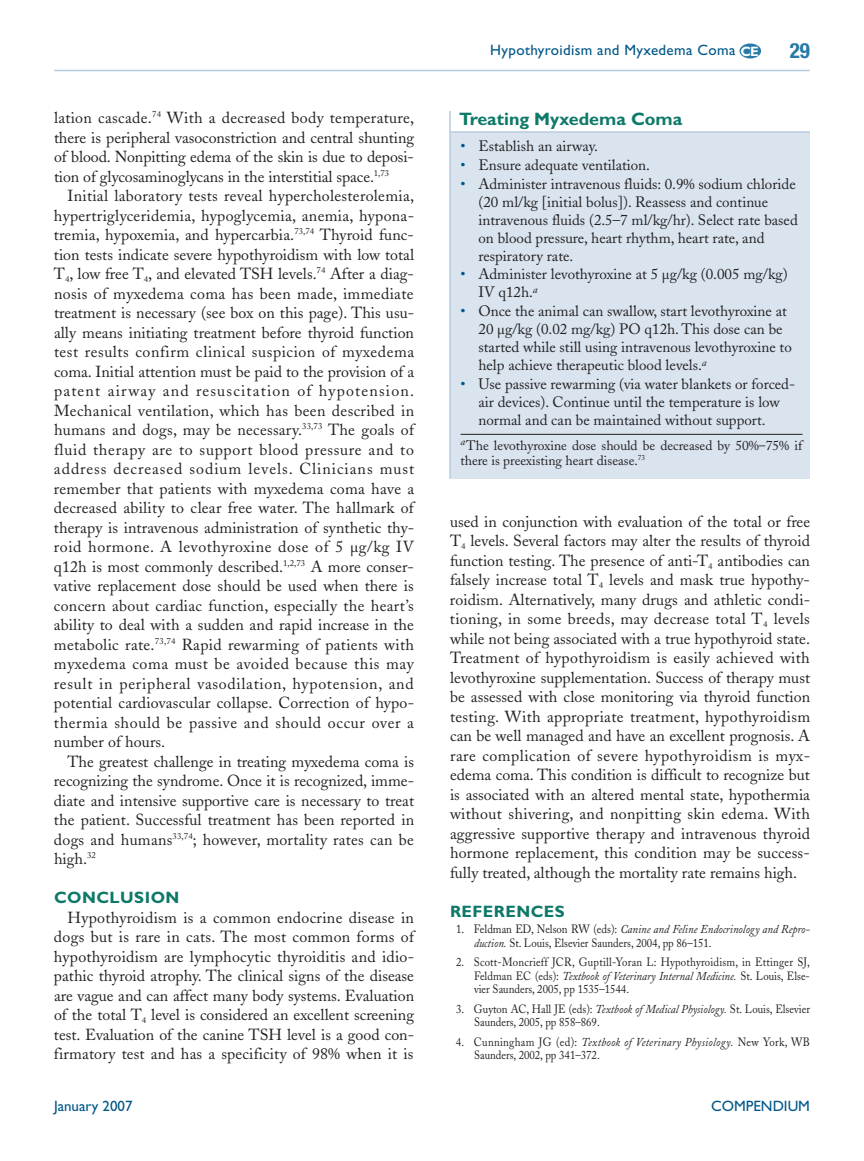
<style>
.page{position:relative;width:864px;height:1161px;background:#fff}
.page>*{position:absolute;margin:0;border:0;box-sizing:border-box;transform-origin:0 0}
.t1{font:700 condensed 21px "Helvetica Neue";color:#277aa7}
.t2{font:700 18px "Gill Sans";color:#0e7968}
.t3{font:700 16.5px "Gill Sans";letter-spacing:.03em;color:#0e7968}
.t4{font:15.9px/19.5px "Adobe Caslon";letter-spacing:.005em;color:#231f20;text-align:justify}
.t5{font:15px/18px "Adobe Caslon";color:#231f20}
.t6{font:15px "Gill Sans";letter-spacing:.025em;color:#005789}
.t7{font:15px "Gill Sans";color:#005789}
.t8{font:13.5px/15px "Adobe Caslon";color:#231f20}
.t9{font:12px/13.5px "Adobe Caslon";color:#231f20;scale:.9 1}
.s1{font-weight:700;font-size:13.65px;color:#fff}
.s2{color:#005789}
.s3{font-style:italic}
</style>
<div class="page">
<hr style="left:54px;top:70px;width:756px;height:1px;background:#b8cce0">
<div style="left:740px;top:44px;width:21px;height:14px;background:#277aa7;border-radius:50%"></div>
<div style="left:450px;top:132px;width:360px;height:346px;background:#d9e4ef"></div>
<hr style="left:450px;top:131px;width:360px;height:2px;background:#b8cce0">
<hr style="left:449px;top:111px;width:2px;height:368px;background:#b8cce0">
<hr style="left:460px;top:434px;width:342px;height:1px;background:#231f20">
<p class="t6" style="left:490px;top:44px;width:270px">Hypothyroidism and Myxedema Coma <span class="s1">CE</span></p>
<h1 class="t1" style="left:790px;top:43px;width:22px">29</h1>
<p class="t4" style="left:54px;top:110px;width:362px">lation cascade.<sup>74</sup> With a decreased body temperature, there is peripheral vasoconstriction and central shunting of blood. Nonpitting edema of the skin is due to deposi&shy;tion of glycosaminoglycans in the interstitial space.<sup>1,73</sup></p>
<p class="t4" style="left:54px;top:188px;width:362px;text-indent:14px">Initial laboratory tests reveal hypercholesterolemia, hypertriglyceridemia, hypoglycemia, anemia, hypona&shy;tremia, hypoxemia, and hypercarbia.<sup>73,74</sup> Thyroid func&shy;tion tests indicate severe hypothyroidism with low total T<sub>4</sub>, low free T<sub>4</sub>, and elevated TSH levels.<sup>74</sup> After a diag&shy;nosis of myxedema coma has been made, immediate treatment is necessary (see box on this page). This usu&shy;ally means initiating treatment before thyroid function test results confirm clinical suspicion of myxedema coma. Initial attention must be paid to the provision of a patent airway and resuscitation of hypotension.<br>Mechanical ventilation, which has been described in humans and dogs, may be necessary.<sup>33,73</sup> The goals of fluid therapy are to support blood pressure and to address decreased sodium levels. Clinicians must remember that patients with myxedema coma have a decreased ability to clear free water. The hallmark of therapy is intravenous administration of synthetic thy&shy;roid hormone. A levothyroxine dose of 5 µg/kg IV q12h is most commonly described.<sup>1,2,73</sup> A more conser&shy;vative replacement dose should be used when there is concern about cardiac function, especially the heart’s ability to deal with a sudden and rapid increase in the metabolic rate.<sup>73,74</sup> Rapid rewarming of patients with myxedema coma must be avoided because this may result in peripheral vasodilation, hypotension, and potential cardiovascular collapse. Correction of hypo&shy;thermia should be passive and should occur over a number of hours.</p>
<p class="t4" style="left:54px;top:753px;width:362px;text-indent:14px">The greatest challenge in treating myxedema coma is recognizing the syndrome. Once it is recognized, imme&shy;diate and intensive supportive care is necessary to treat the patient. Successful treatment has been reported in dogs and humans<sup>33,74</sup>; however, mortality rates can be high.<sup>32</sup></p>
<p class="t3" style="left:54px;top:891px;width:127px">CONCLUSION</p>
<p class="t4" style="left:54px;top:909px;width:362px;text-indent:14px">Hypothyroidism is a common endocrine disease in dogs but is rare in cats. The most common forms of hypothyroidism are lymphocytic thyroiditis and idio&shy;pathic thyroid atrophy. The clinical signs of the disease are vague and can affect many body systems. Evaluation of the total T<sub>4</sub> level is considered an excellent screening test. Evaluation of the canine TSH level is a good con&shy;firmatory test and has a specificity of 98% when it is</p>
<p class="t7" style="left:54px;top:1100px;width:80px">January 2007</p>
<p class="t7" style="left:711px;top:1100px;width:100px">COMPENDIUM</p>
<p class="t2" style="left:459px;top:112px;width:225px">Treating Myxedema Coma</p>
<p class="t5" style="left:460px;top:139px;width:139px"><span class="s2">•</span> Establish an airway.</p>
<p class="t5" style="left:460px;top:158px;width:191px"><span class="s2">•</span> Ensure adequate ventilation.</p>
<p class="t5" style="left:478px;top:176px;width:321px;text-indent:-18px"><span class="s2">•</span> Administer intravenous fluids: 0.9% sodium chloride (20 ml/kg [initial bolus]). Reassess and continue intravenous fluids (2.5–7 ml/kg/hr). Select rate based on blood pressure, heart rhythm, heart rate, and respiratory rate.</p>
<p class="t5" style="left:478px;top:267px;width:311px;text-indent:-18px"><span class="s2">•</span> Administer levothyroxine at 5 µg/kg (0.005 mg/kg)<br>IV q12h.<sup>a</sup></p>
<p class="t5" style="left:478px;top:304px;width:315px;text-indent:-18px"><span class="s2">•</span> Once the animal can swallow, start levothyroxine at 20 µg/kg (0.02 mg/kg) PO q12h. This dose can be started while still using intravenous levothyroxine to help achieve therapeutic blood levels.<sup>a</sup></p>
<p class="t5" style="left:478px;top:377px;width:318px;text-indent:-18px"><span class="s2">•</span> Use passive rewarming (via water blankets or forced&shy;air devices). Continue until the temperature is low normal and can be maintained without support.</p>
<p class="t8" style="left:460px;top:439px;width:343px"><sup>a</sup>The levothyroxine dose should be decreased by 50%–75% if there is preexisting heart disease.<sup>73</sup></p>
<p class="t4" style="left:450px;top:513px;width:362px">used in conjunction with evaluation of the total or free T<sub>4</sub> levels. Several factors may alter the results of thyroid function testing. The presence of anti-T<sub>4</sub> antibodies can falsely increase total T<sub>4</sub> levels and mask true hypothy&shy;roidism. Alternatively, many drugs and athletic condi&shy;tioning, in some breeds, may decrease total T<sub>4</sub> levels while not being associated with a true hypothyroid state.<br>Treatment of hypothyroidism is easily achieved with levothyroxine supplementation. Success of therapy must be assessed with close monitoring via thyroid function testing. With appropriate treatment, hypothyroidism can be well managed and have an excellent prognosis. A rare complication of severe hypothyroidism is myx&shy;edema coma. This condition is difficult to recognize but is associated with an altered mental state, hypothermia without shivering, and nonpitting skin edema. With aggressive supportive therapy and intravenous thyroid hormone replacement, this condition may be success&shy;fully treated, although the mortality rate remains high.</p>
<p class="t3" style="left:450px;top:905px;width:116px">REFERENCES</p>
<p class="t9" style="left:474px;top:924px;width:375px;text-indent:-18px">1. Feldman ED, Nelson RW (eds): <span class="s3">Canine and Feline Endocrinology and Repro&shy;duction.</span> St. Louis, Elsevier Saunders, 2004, pp 86–151.</p>
<p class="t9" style="left:474px;top:957px;width:375px;text-align:justify;text-indent:-18px">2. Scott-Moncrieff JCR, Guptill-Yoran L: Hypothyroidism, in Ettinger SJ, Feldman EC (eds): <span class="s3">Textbook of Veterinary Internal Medicine.</span> St. Louis, Else&shy;vier Saunders, 2005, pp 1535–1544.</p>
<p class="t9" style="left:474px;top:1003px;width:375px;text-indent:-18px">3. Guyton AC, Hall JE (eds): <span class="s3">Textbook of Medical Physiology.</span> St. Louis, Elsevier<br>Saunders, 2005, pp 858–869.</p>
<p class="t9" style="left:474px;top:1036px;width:375px;text-indent:-18px">4. Cunningham JG (ed): <span class="s3">Textbook of Veterinary Physiology.</span> New York, WB<br>Saunders, 2002, pp 341–372.</p>
</div>
